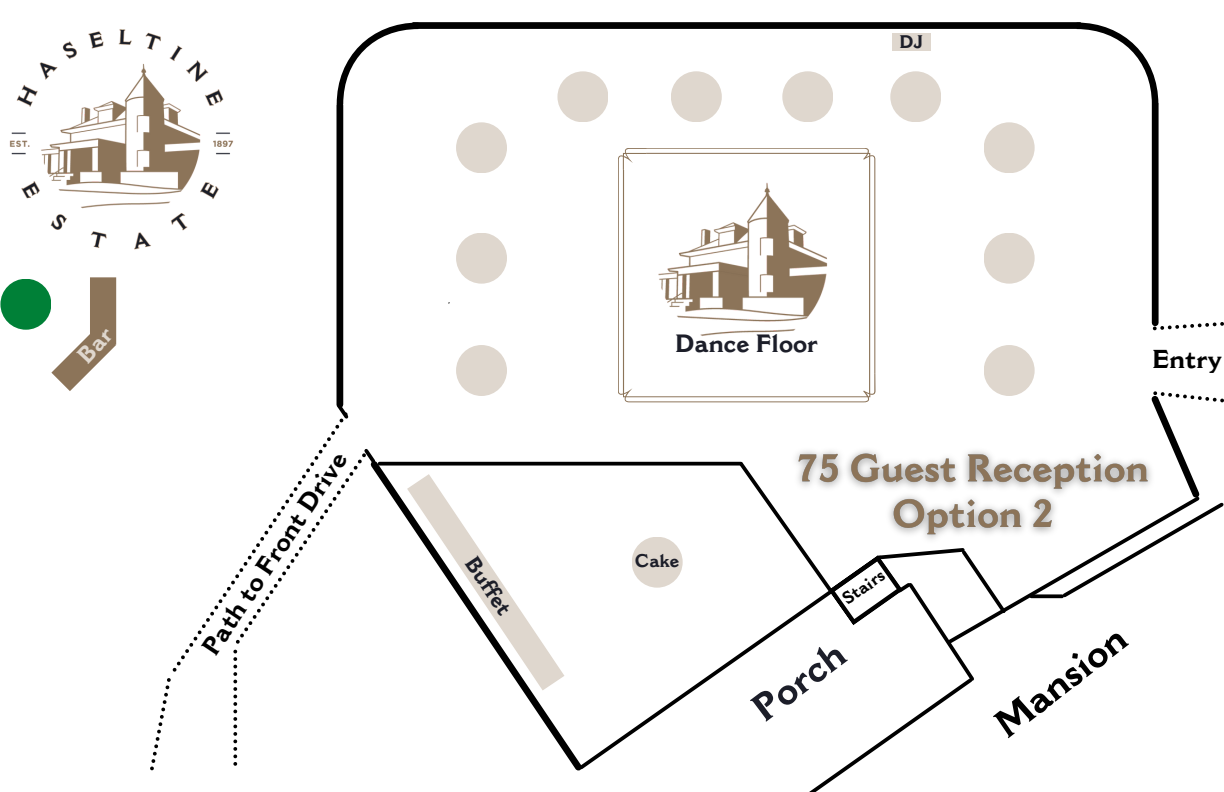
<style>
.page{position:relative;width:1224px;height:792px;background:#fff}
.page>*{position:absolute;margin:0;border:0;box-sizing:border-box;transform-origin:0 0}
.t1{font:700 37.8px "Cantoria MT Std";color:#000}
.t2{font:700 37.8px "Cantoria MT Std";color:#1c1e29}
.t3{font:700 25.5px "Cantoria MT Std";color:#000}
.t4{font:700 24.6px "Cantoria MT Std";color:#1c1e29}
.t5{font:700 21.7px "Cantoria MT Std";color:#1c1e29}
.t6{font:700 17.9px "Cantoria MT Std";letter-spacing:-.005em;color:#1c1e29}
.t7{font:700 17px "Cantoria MT Std";color:#000}
</style>
<div class="page">
<svg style="left:337px;top:23px;width:81px;height:81px"></svg>
<div style="left:413px;top:22px;width:668px;height:7px;background:#000"></div>
<svg style="left:1077px;top:23px;width:81px;height:81px"></svg>
<div style="left:1152px;top:105px;width:7px;height:218px;background:#000"></div>
<div style="left:337px;top:105px;width:6px;height:300px;background:#000"></div>
<svg style="left:379px;top:461px;width:197px;height:309px"></svg>
<svg style="left:380px;top:462px;width:356px;height:4px"></svg>
<svg style="left:576px;top:552px;width:160px;height:219px"></svg>
<svg style="left:1153px;top:322px;width:71px;height:8px"></svg>
<svg style="left:336px;top:401px;width:13px;height:17px"></svg>
<svg style="left:172px;top:412px;width:176px;height:260px"></svg>
<svg style="left:235px;top:445px;width:144px;height:199px"></svg>
<svg style="left:233px;top:650px;width:4px;height:116px"></svg>
<svg style="left:150px;top:678px;width:21px;height:93px"></svg>
<svg style="left:1009px;top:576px;width:50px;height:34px"></svg>
<div style="left:0;top:279px;width:51px;height:51px;background:#008037;border-radius:50%"></div>
<div style="left:90px;top:277px;width:26px;height:68px;background:#8c7459"></div>
<img style="left:9px;top:29px;width:225px;height:221px">
<svg style="left:736px;top:461px;width:273px;height:331px"></svg>
<svg style="left:1059px;top:391px;width:165px;height:208px"></svg>
<svg style="left:1031px;top:594px;width:31px;height:4px"></svg>
<img style="left:784px;top:442px;width:378px;height:110px">
<svg style="left:382px;top:461px;width:208px;height:259px"></svg>
<div style="left:632px;top:537px;width:51px;height:51px;background:#dfd7ce;border-radius:50%"></div>
<div style="left:456px;top:345px;width:51px;height:51px;background:#dfd7ce;border-radius:50%"></div>
<div style="left:456px;top:233px;width:51px;height:51px;background:#dfd7ce;border-radius:50%"></div>
<div style="left:456px;top:122px;width:51px;height:51px;background:#dfd7ce;border-radius:50%"></div>
<div style="left:984px;top:345px;width:51px;height:51px;background:#dfd7ce;border-radius:50%"></div>
<div style="left:984px;top:122px;width:51px;height:51px;background:#dfd7ce;border-radius:50%"></div>
<div style="left:984px;top:233px;width:51px;height:51px;background:#dfd7ce;border-radius:50%"></div>
<div style="left:671px;top:71px;width:51px;height:51px;background:#dfd7ce;border-radius:50%"></div>
<div style="left:782px;top:71px;width:51px;height:51px;background:#dfd7ce;border-radius:50%"></div>
<div style="left:890px;top:71px;width:51px;height:51px;background:#dfd7ce;border-radius:50%"></div>
<div style="left:557px;top:71px;width:51px;height:51px;background:#dfd7ce;border-radius:50%"></div>
<svg style="left:618px;top:148px;width:258px;height:254px"></svg>
<div style="left:892px;top:33px;width:39px;height:17px;background:#dfd7ce"></div>
<svg style="left:24px;top:299px;width:93px;height:92px"></svg>
<p class="t3" style="left:200px;top:647px;width:240px;rotate:-56deg">Path to Front Drive</p>
<p class="t6" style="left:900px;top:35px;width:25px">DJ</p>
<p class="t4" style="left:675px;top:334px;width:144px">Dance Floor</p>
<p class="t5" style="left:477px;top:554px;width:67px;rotate:56deg">Buffet</p>
<p class="t6" style="left:635px;top:554px;width:46px">Cake</p>
<p class="t7" style="left:840px;top:595px;width:49px;rotate:-35deg">Stairs</p>
<h1 class="t2" style="left:748px;top:701px;width:107px;rotate:-37deg">Porch</h1>
<p class="t3" style="left:1152px;top:349px;width:71px">Entry</p>
<h1 class="t1" style="left:991px;top:717px;width:157px;rotate:-38deg">Mansion</h1>
</div>
